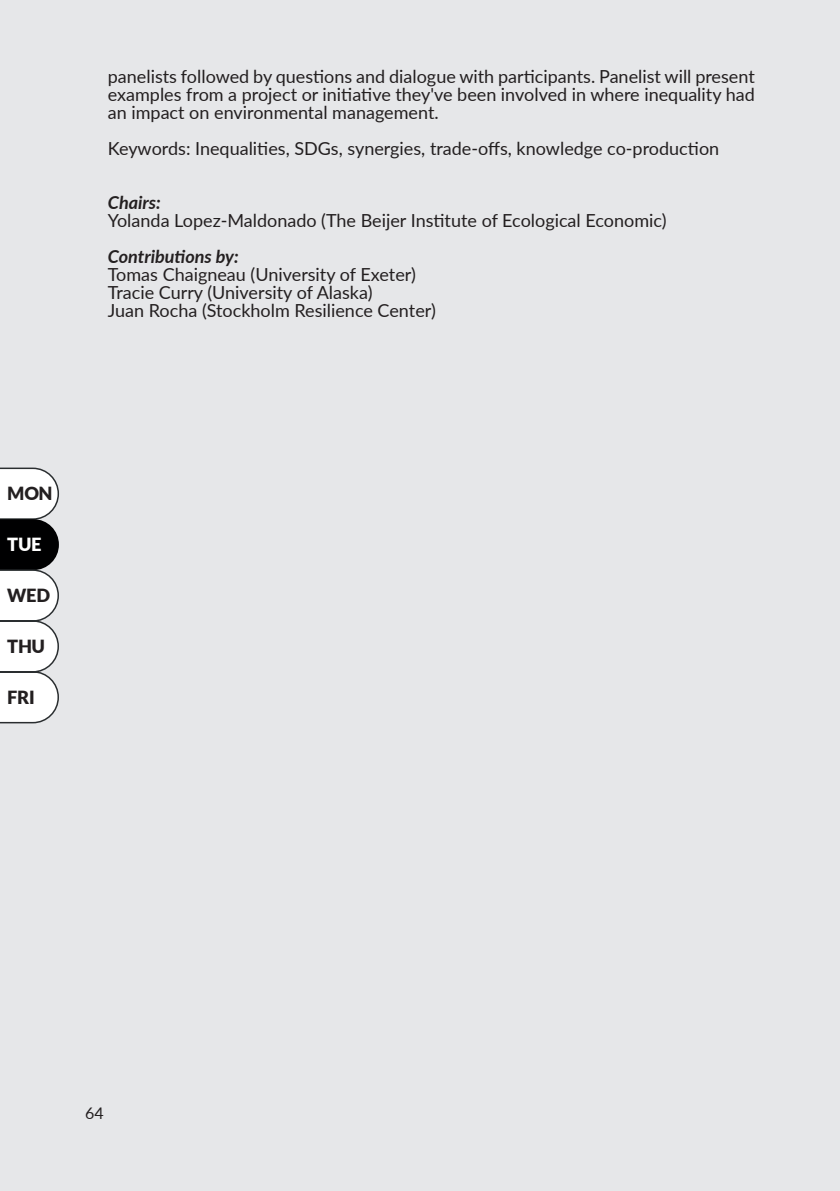
<style>
.page{position:relative;width:840px;height:1191px;background:#fff}
.page>*{position:absolute;margin:0;border:0;box-sizing:border-box;transform-origin:0 0}
.t1{font:900 18.2px "Lato";color:#231f20}
.t2{font:900 18.2px "Lato";color:#fff}
.Description{font:18px/18px "Lato";color:#231f20;text-align:justify}
.Description-2{font:italic 700 18px "Lato";color:#231f20}
.t3{font:16px "Lato";color:#231f20}
</style>
<div class="page">
<div style="left:0;top:0;width:839px;height:1191px;background:#e6e7e9"></div>
<svg style="left:0;top:467px;width:59px;height:257px;background:#c4c4c4"></svg>
<p class="Description" style="left:108px;top:66px;width:648px">panelists followed by questions and dialogue with participants. Panelist will present examples from a project or initiative they've been involved in where inequality had an impact on environmental management.</p>
<p class="Description" style="left:108px;top:138px;width:612px">Keywords: Inequalities, SDGs, synergies, trade-offs, knowledge co-production</p>
<p class="Description-2" style="left:108px;top:189px;width:54px">Chairs:</p>
<p class="Description" style="left:108px;top:210px;width:560px">Yolanda Lopez-Maldonado (The Beijer Institute of Ecological Economic)</p>
<p class="Description-2" style="left:108px;top:243px;width:132px">Contributions by:</p>
<p class="Description" style="left:108px;top:264px;width:309px">Tomas Chaigneau (University of Exeter)</p>
<p class="Description" style="left:108px;top:282px;width:266px">Tracie Curry (University of Alaska)</p>
<p class="Description" style="left:108px;top:300px;width:329px">Juan Rocha (Stockholm Resilience Center)</p>
<p class="t1" style="left:7px;top:480px;width:47px">MON</p>
<p class="t2" style="left:7px;top:530px;width:36px">TUE</p>
<p class="t1" style="left:7px;top:581px;width:45px">WED</p>
<p class="t1" style="left:7px;top:632px;width:40px">THU</p>
<p class="t1" style="left:7px;top:683px;width:29px">FRI</p>
<p class="t3" style="left:85px;top:1101px;width:20px">64</p>
</div>
